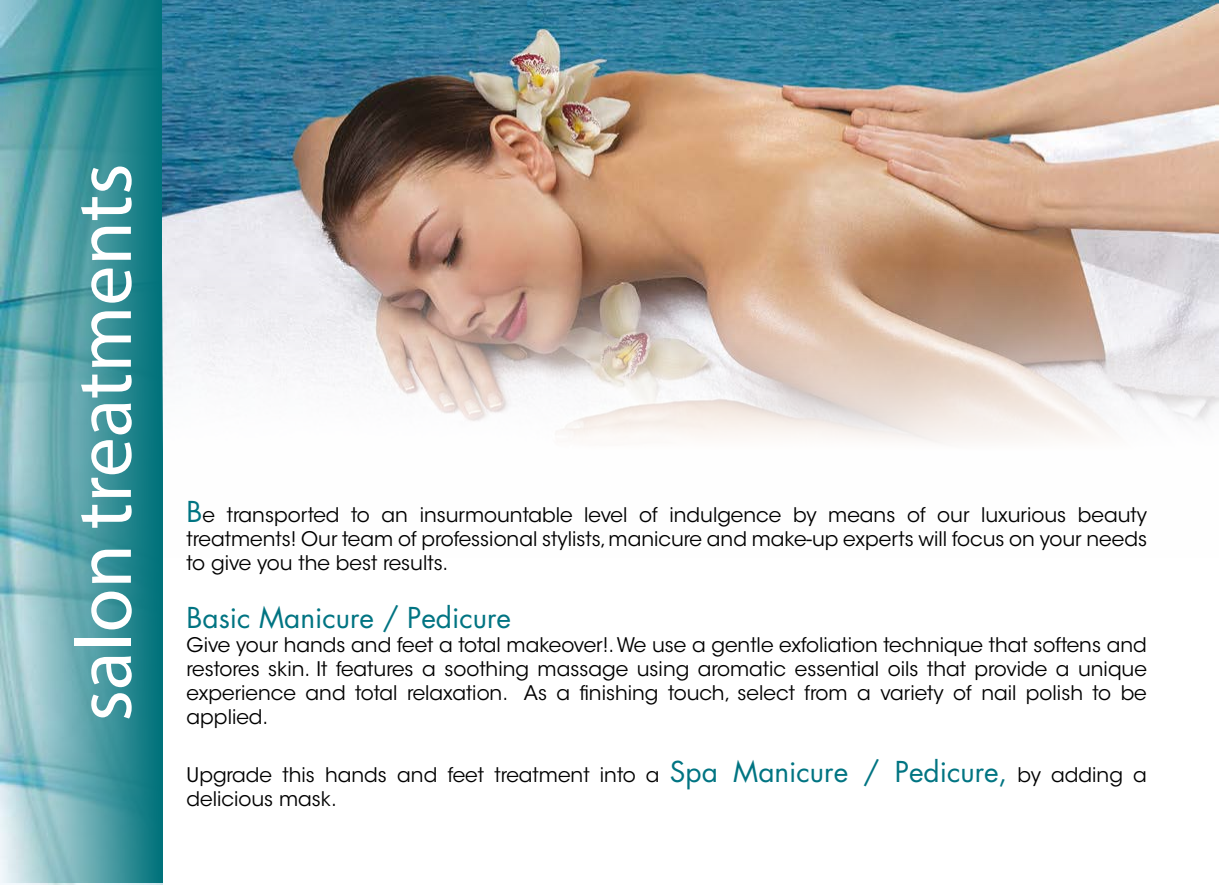
<style>
.page{position:relative;width:1219px;height:885px;background:#fff}
.page>*{position:absolute;margin:0;border:0;box-sizing:border-box;transform-origin:0 0}
.t1{font:80px "Myriad Pro";color:#fff}
.t2{font:28px "Futura Std";color:#007482}
.t3{font:20px/24px "ITC Avant Garde Std";color:#000;text-align:justify}
.s1{font-family:"Futura Std";font-size:28px;color:#007482}
</style>
<div class="page">
<svg style="left:0;top:0;width:162px;height:882px;background:#519ea5"></svg>
<img style="left:162px;top:0;width:1057px;height:557px">
<h1 class="t1" style="left:55px;top:721px;width:559px;rotate:-90deg">salon treatments</h1>
<p class="t3" style="left:187px;top:503px;width:962px"><span class="s1">B</span>e transported to an insurmountable level of indulgence by means of our luxurious beauty treatments! Our team of professional stylists, manicure and make-up experts will focus on your needs to give you the best results.</p>
<h2 class="t2" style="left:187px;top:599px;width:326px">Basic Manicure / Pedicure</h2>
<p class="t3" style="left:187px;top:633px;width:962px">Give your hands and feet a total makeover!. We use a gentle exfoliation technique that softens and restores skin. It features a soothing massage using aromatic essential oils that provide a unique experience and total relaxation. As a finishing touch, select from a variety of nail polish to be applied.</p>
<p class="t3" style="left:187px;top:762px;width:962px">Upgrade this hands and feet treatment into a <span class="s1">Spa Manicure / Pedicure,</span> by adding a delicious mask.</p>
</div>
